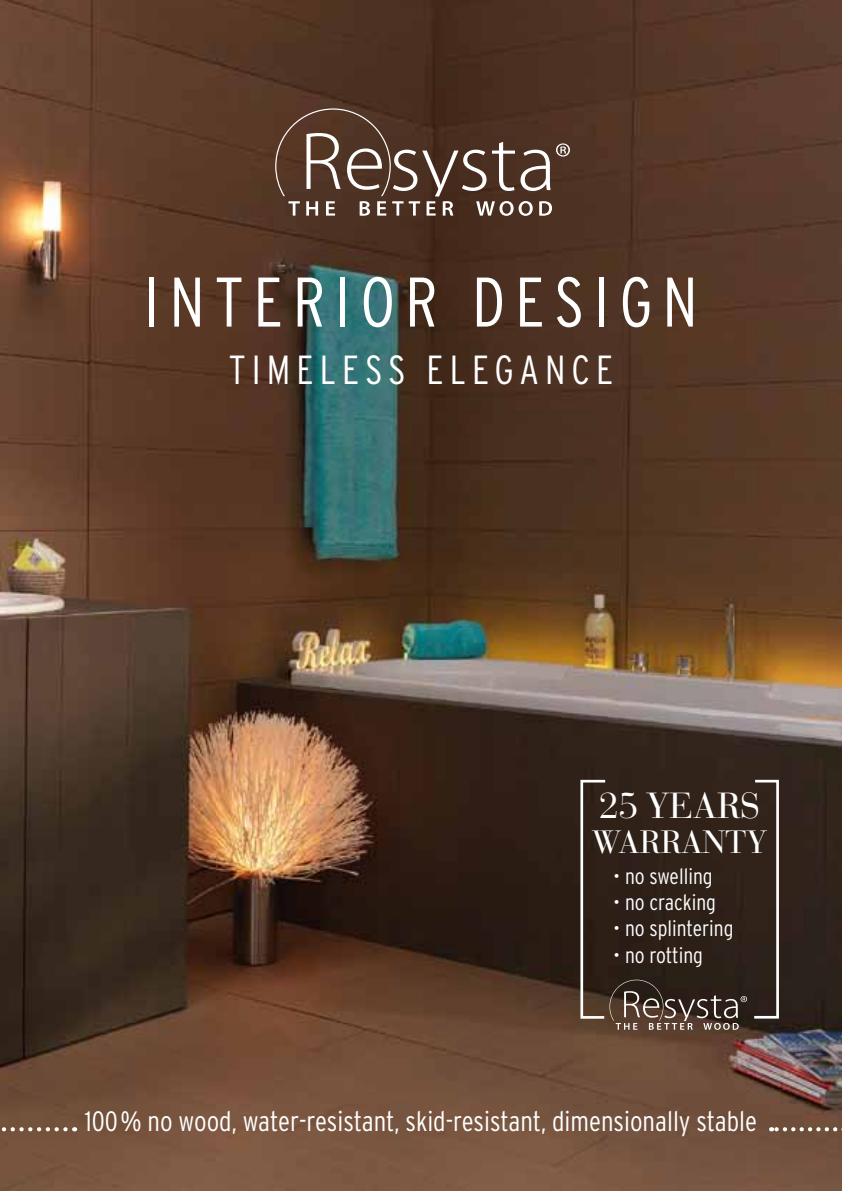
<style>
.page{position:relative;width:842px;height:1191px;background:#fff}
.page>*{position:absolute;margin:0;border:0;box-sizing:border-box;transform-origin:0 0}
.t1{font:300 condensed 70px "Interstate";letter-spacing:.14em;color:#fff}
.t2{font:300 condensed 40.6px "Interstate";letter-spacing:.15em;color:#fff}
.t3{font:36px "Bauer Bodoni Std";letter-spacing:.075em;color:#fff}
.t4{font:32px "Bauer Bodoni Std";letter-spacing:.155em;color:#fff}
.t5{font:300 condensed 28px "Interstate";color:#fff}
.t6{font:300 condensed 22px "Interstate";color:#fff}
</style>
<div class="page">
<img style="left:0;top:0;width:842px;height:1191px">
<svg style="left:0;top:1127px;width:66px;height:4px"></svg>
<svg style="left:771px;top:1127px;width:71px;height:4px"></svg>
<svg style="left:275px;top:108px;width:295px;height:108px;background:#644c3f"></svg>
<svg style="left:579px;top:778px;width:201px;height:251px;background:#3a2d25"></svg>
<h1 class="t1" style="left:144px;top:262px;width:555px">INTERIOR DESIGN</h1>
<h2 class="t2" style="left:229px;top:347px;width:386px">TIMELESS ELEGANCE</h2>
<p class="t3" style="left:599px;top:784px;width:163px">25 YEARS</p>
<p class="t4" style="left:591px;top:823px;width:172px">WARRANTY</p>
<p class="t6" style="left:613px;top:863px;width:101px">• no swelling</p>
<p class="t6" style="left:613px;top:889px;width:104px">• no cracking</p>
<p class="t6" style="left:613px;top:915px;width:122px">• no splintering</p>
<p class="t6" style="left:613px;top:942px;width:91px">• no rotting</p>
<p class="t5" style="left:85px;top:1105px;width:674px">100 % no wood, water-resistant, skid-resistant, dimensionally stable</p>
</div>
